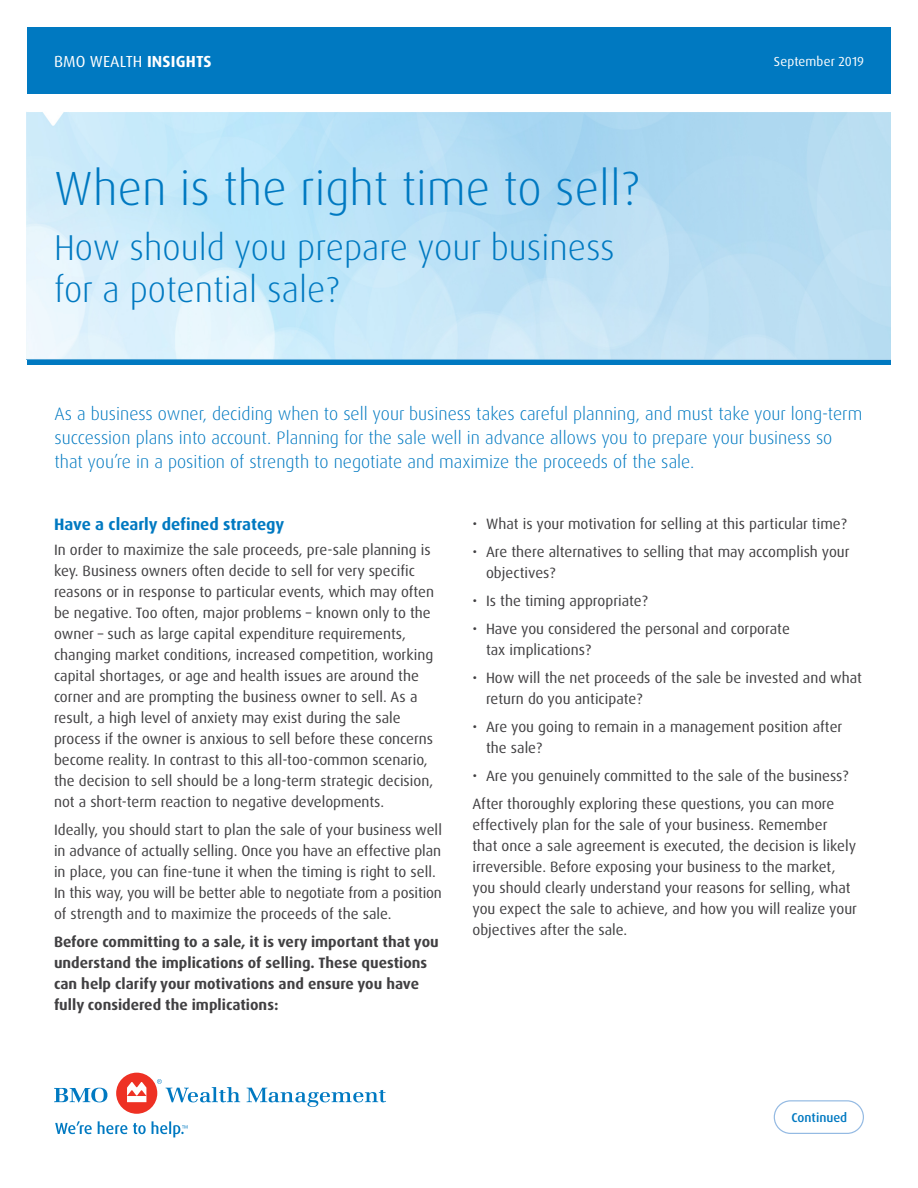
<style>
.page{position:relative;width:918px;height:1188px;background:#fff}
.page>*{position:absolute;margin:0;border:0;box-sizing:border-box;transform-origin:0 0}
.t1{font:300 48px "Dax Pro";color:#0079c1}
.t2{font:300 36px/42px "Dax Pro";color:#0079c1}
.t3{font:300 18px/24px "Dax Pro";color:#0079c1}
.t4{font:700 16.5px "Dax Pro";color:#0079c1}
.t5{font:16.05px "Dax Pro";letter-spacing:.01em;color:#fff}
.t6{font:15px/21px "Dax Pro";color:#414042}
.t7{font:700 15px/21px "Dax Pro";color:#414042}
.t8{font:13.05px "Dax Pro";letter-spacing:.01em;color:#fff}
.t9{font:500 12.75px "Dax Pro";color:#0079c1}
.s1{font-weight:700}
</style>
<div class="page">
<div style="left:27px;top:27px;width:864px;height:67px;background:#0079c1"></div>
<svg style="left:27px;top:359px;width:864px;height:6px;background:#1483c6"></svg>
<svg style="left:774px;top:1100px;width:90px;height:34px"></svg>
<svg style="left:54px;top:1088px;width:53px;height:14px"></svg>
<div style="left:116px;top:1073px;width:41px;height:41px;background:#ee3124;border-radius:50%"></div>
<svg style="left:247px;top:1088px;width:139px;height:19px"></svg>
<svg style="left:127px;top:1082px;width:19px;height:20px"></svg>
<svg style="left:157px;top:1079px;width:83px;height:23px"></svg>
<svg style="left:55px;top:1121px;width:37px;height:13px"></svg>
<svg style="left:98px;top:1121px;width:29px;height:13px"></svg>
<svg style="left:133px;top:1123px;width:13px;height:11px"></svg>
<svg style="left:152px;top:1121px;width:36px;height:16px"></svg>
<p class="t5" style="left:54px;top:51px;width:159px">BMO WEALTH <span class="s1">INSIGHTS</span></p>
<p class="t8" style="left:774px;top:53px;width:92px">September 2019</p>
<p class="t1" style="left:54px;top:157px;width:587px">When is the right time to sell?</p>
<p class="t2" style="left:54px;top:227px;width:562px">How should you prepare your business for a potential sale?</p>
<p class="t3" style="left:54px;top:402px;width:809px">As a business owner, deciding when to sell your business takes careful planning, and must take your long-term succession plans into account. Planning for the sale well in advance allows you to prepare your business so that you’re in a position of strength to negotiate and maximize the proceeds of the sale.</p>
<h1 class="t4" style="left:54px;top:514px;width:232px">Have a clearly defined strategy</h1>
<p class="t6" style="left:54px;top:539px;width:382px">In order to maximize the sale proceeds, pre-sale planning is key. Business owners often decide to sell for very specific reasons or in response to particular events, which may often be negative. Too often, major problems – known only to the owner – such as large capital expenditure requirements, changing market conditions, increased competition, working capital shortages, or age and health issues are around the corner and are prompting the business owner to sell. As a result, a high level of anxiety may exist during the sale process if the owner is anxious to sell before these concerns become reality. In contrast to this all-too-common scenario, the decision to sell should be a long-term strategic decision, not a short-term reaction to negative developments.</p>
<p class="t6" style="left:54px;top:819px;width:389px">Ideally, you should start to plan the sale of your business well in advance of actually selling. Once you have an effective plan in place, you can fine-tune it when the timing is right to sell.<br>In this way, you will be better able to negotiate from a position of strength and to maximize the proceeds of the sale.</p>
<p class="t7" style="left:54px;top:931px;width:386px">Before committing to a sale, it is very important that you understand the implications of selling. These questions can help clarify your motivations and ensure you have fully considered the implications:</p>
<p class="t6" style="left:472px;top:513px;width:376px">• What is your motivation for selling at this particular time?</p>
<p class="t6" style="left:486px;top:542px;width:365px;text-indent:-14px">• Are there alternatives to selling that may accomplish your objectives?</p>
<p class="t6" style="left:472px;top:591px;width:177px">• Is the timing appropriate?</p>
<p class="t6" style="left:486px;top:619px;width:305px;text-indent:-14px">• Have you considered the personal and corporate tax implications?</p>
<p class="t6" style="left:486px;top:668px;width:378px;text-indent:-14px">• How will the net proceeds of the sale be invested and what return do you anticipate?</p>
<p class="t6" style="left:486px;top:717px;width:358px;text-indent:-14px">• Are you going to remain in a management position after the sale?</p>
<p class="t6" style="left:472px;top:766px;width:378px">• Are you genuinely committed to the sale of the business?</p>
<p class="t6" style="left:472px;top:794px;width:386px">After thoroughly exploring these questions, you can more effectively plan for the sale of your business. Remember<br>that once a sale agreement is executed, the decision is likely irreversible. Before exposing your business to the market, you should clearly understand your reasons for selling, what you expect the sale to achieve, and how you will realize your objectives after the sale.</p>
<p class="t9" style="left:791px;top:1109px;width:57px">Continued</p>
</div>
